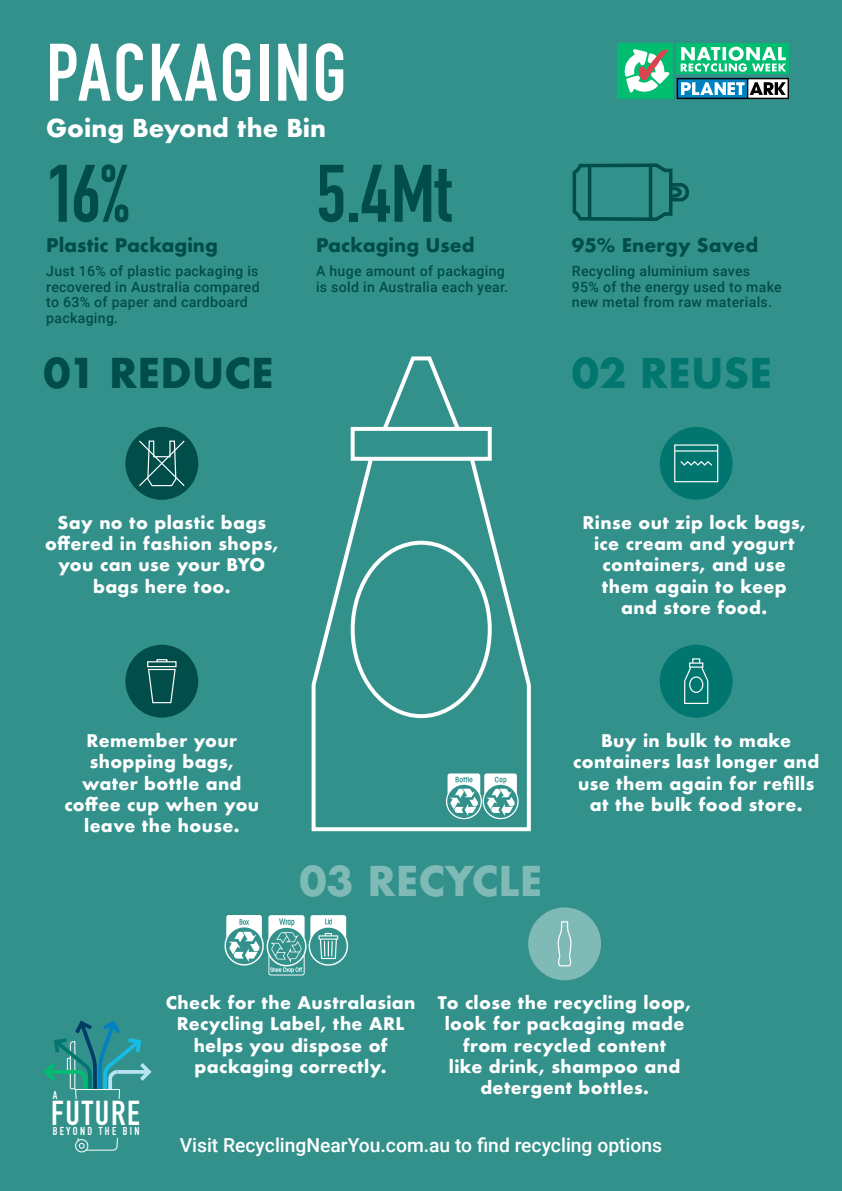
<style>
.page{position:relative;width:842px;height:1191px;background:#33918c}
.page>*{position:absolute;margin:0;border:0;box-sizing:border-box;transform-origin:0 0}
.t1{font:80px "DIN Engschrift";letter-spacing:.03em;color:#fff}
.t2{font:80px "DIN Engschrift";color:#004d49}
.t3{font:700 40px "Futura";color:#80bab7}
.t4{font:700 40px "Futura";color:#004d49}
.t5{font:700 40px "Futura";color:#00766f}
.t6{font:34.1px "DIN Engschrift";letter-spacing:.05em;color:#fff}
.t7{font:700 24px "Futura";color:#fff}
.t8{font:500 19.3px "Roboto";color:#fff}
.t9{font:700 18.4px "Futura";color:#004d49}
.t10{font:700 17px/21.2px "Futura";letter-spacing:.02em;color:#fff;text-align:center}
.t11{font:500 14.1px/15.6px "Roboto";letter-spacing:.02em;color:#004d49}
.t12{font:11.3px "DIN Engschrift";letter-spacing:.2em;color:#fff}
</style>
<div class="page">
<div style="left:618px;top:44px;width:55px;height:55px;background:#00bd70"></div>
<svg style="left:677px;top:78px;width:112px;height:21px;background:#628ea4"></svg>
<svg style="left:624px;top:49px;width:45px;height:44px"></svg>
<div style="left:677px;top:44px;width:112px;height:30px;background:#00bd70"></div>
<svg style="left:681px;top:47px;width:105px;height:25px"></svg>
<div style="left:125px;top:427px;width:73px;height:73px;background:#004d49;border-radius:50%"></div>
<div style="left:125px;top:644px;width:73px;height:73px;background:#004d49;border-radius:50%"></div>
<div style="left:660px;top:427px;width:73px;height:73px;background:#00766f;border-radius:50%"></div>
<div style="left:75px;top:1139px;width:13px;height:13px;border:1px solid #fff;border-radius:50%"></div>
<svg style="left:44px;top:1020px;width:108px;height:130px"></svg>
<div style="left:660px;top:644px;width:73px;height:73px;background:#00766f;border-radius:50%"></div>
<svg style="left:148px;top:668px;width:28px;height:36px"></svg>
<div style="left:147px;top:661px;width:30px;height:6px;border:1px solid #fff"></div>
<svg style="left:156px;top:659px;width:12px;height:3px"></svg>
<svg style="left:684px;top:665px;width:25px;height:39px"></svg>
<div style="left:689px;top:676px;width:14px;height:17px;border:1px solid #fff;border-radius:50%"></div>
<div style="left:689px;top:662px;width:14px;height:5px;border:1px solid #fff"></div>
<div style="left:692px;top:658px;width:8px;height:5px;border:1px solid #fff"></div>
<svg style="left:572px;top:163px;width:117px;height:58px"></svg>
<hr style="left:649px;top:167px;width:3px;height:51px;background:#004d49">
<hr style="left:588px;top:167px;width:3px;height:51px;background:#004d49">
<svg style="left:139px;top:440px;width:46px;height:47px"></svg>
<div style="left:674px;top:444px;width:44px;height:38px;border:1px solid #fff"></div>
<hr style="left:675px;top:450px;width:42px;height:1px;background:#fff">
<svg style="left:680px;top:461px;width:32px;height:5px"></svg>
<svg style="left:311px;top:455px;width:220px;height:377px"></svg>
<div style="left:351px;top:541px;width:141px;height:177px;border:4px solid #fff;border-radius:50%"></div>
<div style="left:351px;top:427px;width:141px;height:34px;border:4px solid #fff"></div>
<svg style="left:380px;top:356px;width:83px;height:76px"></svg>
<svg style="left:446px;top:773px;width:73px;height:46px"></svg>
<img style="left:224px;top:915px;width:125px;height:60px">
<div style="left:528px;top:907px;width:73px;height:73px;background:#80bab7;border-radius:50%"></div>
<svg style="left:557px;top:921px;width:15px;height:46px"></svg>
<p class="t1" style="left:46px;top:26px;width:302px">PACKAGING</p>
<p class="t7" style="left:46px;top:110px;width:281px">Going Beyond the Bin</p>
<p class="t2" style="left:46px;top:147px;width:84px">16%</p>
<p class="t2" style="left:316px;top:147px;width:137px">5.4Mt</p>
<p class="t9" style="left:46px;top:232px;width:173px">Plastic Packaging</p>
<p class="t11" style="left:46px;top:263px;width:215px">Just 16% of plastic packaging is recovered in Australia compared to 63% of paper and cardboard packaging.</p>
<p class="t9" style="left:316px;top:232px;width:160px">Packaging Used</p>
<p class="t11" style="left:316px;top:263px;width:194px">A huge amount of packaging is sold in Australia each year.</p>
<p class="t9" style="left:572px;top:232px;width:188px">95% Energy Saved</p>
<p class="t11" style="left:572px;top:263px;width:211px">Recycling aluminium saves<br>95% of the energy used to make new metal from raw materials.</p>
<p class="t4" style="left:44px;top:344px;width:232px">01 REDUCE</p>
<p class="t5" style="left:572px;top:344px;width:202px">02 REUSE</p>
<p class="t10" style="left:45px;top:512px;width:235px">Say no to plastic bags offered in fashion shops, you can use your BYO bags here too.</p>
<p class="t10" style="left:582px;top:512px;width:225px">Rinse out zip lock bags, ice cream and yogurt containers, and use them again to keep and store food.</p>
<p class="t10" style="left:64px;top:730px;width:196px">Remember your shopping bags, water bottle and coffee cup when you leave the house.</p>
<p class="t10" style="left:573px;top:730px;width:248px">Buy in bulk to make containers last longer and use them again for refills at the bulk food store.</p>
<p class="t3" style="left:299px;top:852px;width:245px">03 RECYCLE</p>
<p class="t12" style="left:53px;top:1088px;width:6px">A</p>
<p class="t12" style="left:53px;top:1124px;width:88px">BEYOND THE BIN</p>
<p class="t6" style="left:51px;top:1093px;width:90px">FUTURE</p>
<p class="t10" style="left:166px;top:992px;width:251px">Check for the Australasian<br>Recycling Label, the ARL helps you dispose of packaging correctly.</p>
<p class="t10" style="left:438px;top:992px;width:255px">To close the recycling loop, look for packaging made from recycled content<br>like drink, shampoo and detergent bottles.</p>
<p class="t8" style="left:180px;top:1131px;width:484px">Visit RecyclingNearYou.com.au to find recycling options</p>
</div>
